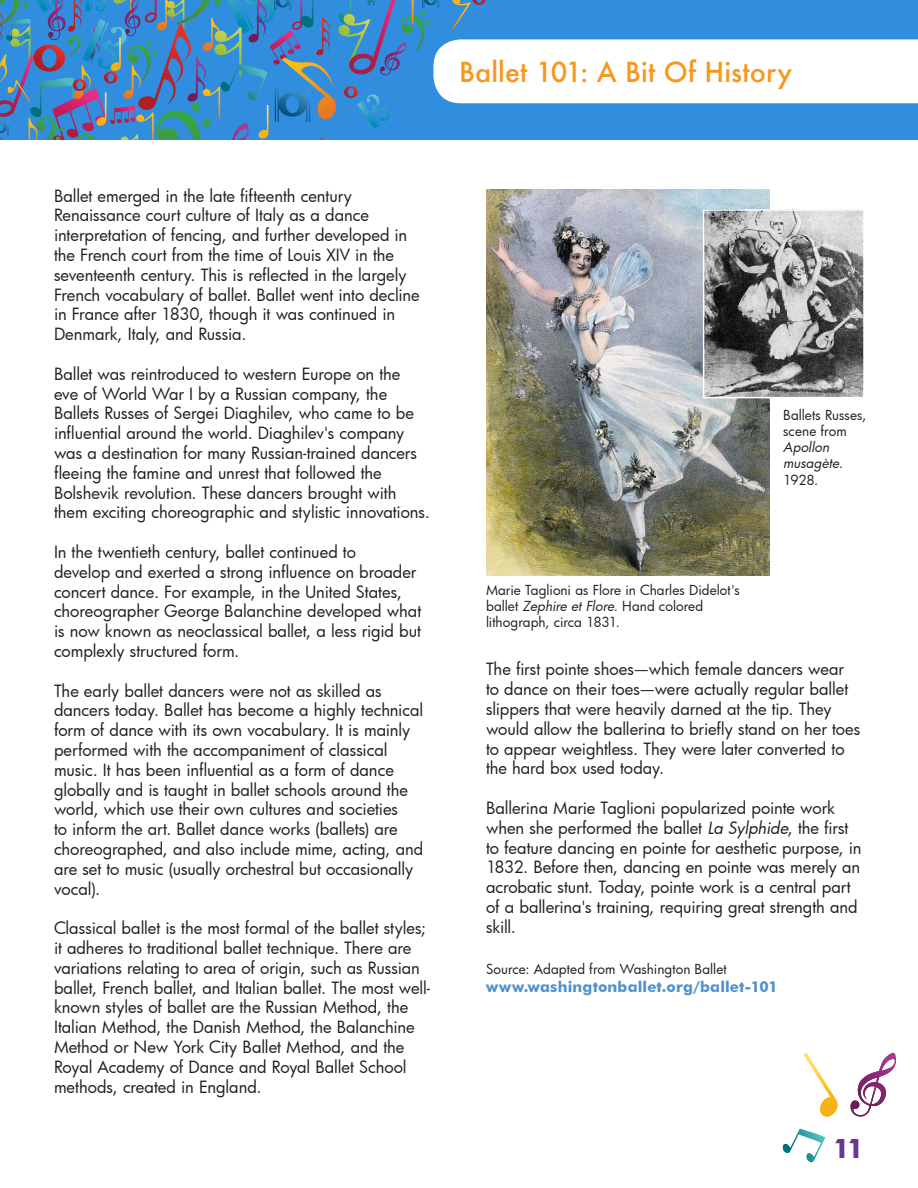
<style>
.page{position:relative;width:918px;height:1188px;background:#fff}
.page>*{position:absolute;margin:0;border:0;box-sizing:border-box;transform-origin:0 0}
.t1{font:500 27px "Futura";letter-spacing:.005em;color:#f8971d}
.t2{font:700 27px "Futura BT";color:#673695}
.t3{font:16.5px/19.8px "Futura";letter-spacing:-.005em;color:#231f20}
.t4{font:700 15px "Futura BT";letter-spacing:.01em;color:#5091cd}
.t5{font:13.5px/16.2px "Futura";color:#231f20}
.t6{font:italic 13.5px/16.2px "Futura";letter-spacing:.005em;color:#231f20}
.s1{font-style:italic}
</style>
<div class="page">
<svg style="left:0;top:0;width:918px;height:576px"></svg>
<img style="left:486px;top:189px;width:284px;height:386px">
<svg style="left:782px;top:1129px;width:43px;height:34px"></svg>
<svg style="left:850px;top:1053px;width:46px;height:64px"></svg>
<svg style="left:804px;top:1053px;width:34px;height:64px"></svg>
<img style="left:706px;top:212px;width:156px;height:183px">
<div style="left:703px;top:209px;width:162px;height:189px;border:2px solid #fff"></div>
<h1 class="t1" style="left:459px;top:54px;width:335px">Ballet 101: A Bit Of History</h1>
<p class="t3" style="left:54px;top:185px;width:367px">Ballet emerged in the late fifteenth century Renaissance court culture of Italy as a dance interpretation of fencing, and further developed in the French court from the time of Louis XIV in the seventeenth century. This is reflected in the largely French vocabulary of ballet. Ballet went into decline in France after 1830, though it was continued in Denmark, Italy, and Russia.</p>
<p class="t3" style="left:54px;top:363px;width:377px">Ballet was reintroduced to western Europe on the<br>eve of World War I by a Russian company, the Ballets Russes of Sergei Diaghilev, who came to be influential around the world. Diaghilev's company was a destination for many Russian-trained dancers fleeing the famine and unrest that followed the Bolshevik revolution. These dancers brought with them exciting choreographic and stylistic innovations.</p>
<p class="t3" style="left:54px;top:542px;width:369px">In the twentieth century, ballet continued to<br>develop and exerted a strong influence on broader concert dance. For example, in the United States, choreographer George Balanchine developed what is now known as neoclassical ballet, a less rigid but complexly structured form.</p>
<p class="t3" style="left:54px;top:680px;width:371px">The early ballet dancers were not as skilled as dancers today. Ballet has become a highly technical form of dance with its own vocabulary. It is mainly performed with the accompaniment of classical music. It has been influential as a form of dance globally and is taught in ballet schools around the world, which use their own cultures and societies<br>to inform the art. Ballet dance works (ballets) are choreographed, and also include mime, acting, and are set to music (usually orchestral but occasionally vocal).</p>
<p class="t3" style="left:54px;top:918px;width:378px">Classical ballet is the most formal of the ballet styles; it adheres to traditional ballet technique. There are variations relating to area of origin, such as Russian ballet, French ballet, and Italian ballet. The most well&shy;known styles of ballet are the Russian Method, the Italian Method, the Danish Method, the Balanchine Method or New York City Ballet Method, and the Royal Academy of Dance and Royal Ballet School methods, created in England.</p>
<p class="t5" style="left:486px;top:581px;width:255px">Marie Taglioni as Flore in Charles Didelot's ballet <span class="s1">Zephire et Flore</span>. Hand colored lithograph, circa 1831.</p>
<p class="t5" style="left:783px;top:407px;width:85px">Ballets Russes, scene from</p>
<p class="t6" style="left:783px;top:439px;width:61px">Apollon musagète.</p>
<p class="t5" style="left:783px;top:471px;width:37px">1928.</p>
<p class="t3" style="left:486px;top:659px;width:376px">The first pointe shoes—which female dancers wear to dance on their toes—were actually regular ballet slippers that were heavily darned at the tip. They would allow the ballerina to briefly stand on her toes to appear weightless. They were later converted to the hard box used today.</p>
<p class="t3" style="left:486px;top:798px;width:377px">Ballerina Marie Taglioni popularized pointe work when she performed the ballet <span class="s1">La Sylphide</span>, the first to feature dancing en pointe for aesthetic purpose, in 1832. Before then, dancing en pointe was merely an acrobatic stunt. Today, pointe work is a central part of a ballerina's training, requiring great strength and skill.</p>
<p class="t5" style="left:486px;top:960px;width:242px">Source: Adapted from Washington Ballet</p>
<p class="t4" style="left:486px;top:977px;width:293px">www.washingtonballet.org/ballet-101</p>
<h1 class="t2" style="left:833px;top:1132px;width:32px">11</h1>
</div>
